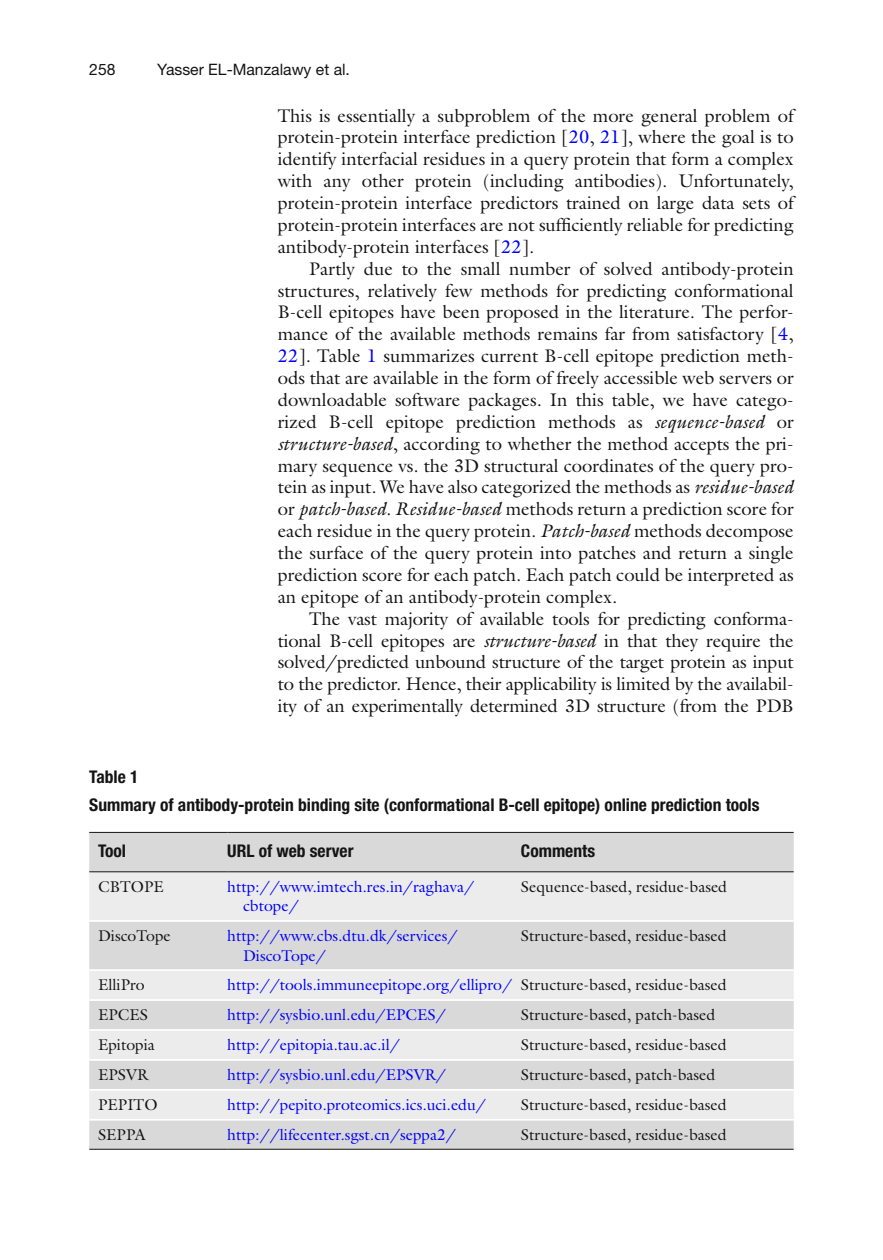
<style>
.page{position:relative;width:883px;height:1260px;background:#fff}
.page>*{position:absolute;margin:0;border:0;box-sizing:border-box;transform-origin:0 0}
.t1{font:18.38px/21.9px "Ctqbvp Galliard";color:#131413;text-align:justify}
.t2{font:700 condensed 17.5px/28px "Bfvygs Helvetica Neue";color:#131413}
.t3{font:15.75px/19.2px "Ctqbvp Galliard";color:#0000fa}
.t4{font:15.75px "Ctqbvp Galliard";color:#131413}
.t5{font:15.75px "Ynyxln Helvetica Neue";color:#131413}
.s1{color:#0000fa}
.s2{font-family:"Psnylm Galliard";font-style:italic}
.s3{color:#131413}
</style>
<div class="page">
<div style="left:89px;top:833px;width:705px;height:316px;background:#d9d9d9"></div>
<svg style="left:89px;top:872px;width:705px;height:247px;background:#e3e3e3"></svg>
<hr style="left:89px;top:832px;width:138px;height:1px;background:#131413">
<hr style="left:89px;top:871px;width:138px;height:1px;background:#131413">
<hr style="left:227px;top:832px;width:294px;height:1px;background:#131413">
<hr style="left:227px;top:871px;width:294px;height:1px;background:#131413">
<hr style="left:521px;top:832px;width:273px;height:1px;background:#131413">
<hr style="left:521px;top:871px;width:273px;height:1px;background:#131413">
<hr style="left:89px;top:920px;width:705px;height:2px;background:#fff">
<hr style="left:89px;top:969px;width:705px;height:2px;background:#fff">
<hr style="left:89px;top:999px;width:705px;height:2px;background:#fff">
<hr style="left:89px;top:1029px;width:705px;height:2px;background:#fff">
<hr style="left:89px;top:1059px;width:705px;height:2px;background:#fff">
<hr style="left:89px;top:1089px;width:705px;height:2px;background:#fff">
<hr style="left:227px;top:1119px;width:294px;height:2px;background:#fff">
<hr style="left:227px;top:1149px;width:294px;height:1px;background:#131413">
<hr style="left:521px;top:1119px;width:273px;height:2px;background:#fff">
<hr style="left:521px;top:1149px;width:273px;height:1px;background:#131413">
<hr style="left:89px;top:1119px;width:138px;height:2px;background:#fff">
<hr style="left:89px;top:1149px;width:138px;height:1px;background:#131413">
<p class="t5" style="left:89px;top:64px;width:28px">258</p>
<p class="t5" style="left:157px;top:64px;width:194px">Yasser EL-Manzalawy et al.</p>
<p class="t1" style="left:278px;top:106px;width:517px">This is essentially a subproblem of the more general problem of protein- protein interface prediction [ <span class="s1">20</span>, <span class="s1">21</span>], where the goal is to identify interfacial residues in a query protein that form a complex with any other protein (including antibodies). Unfortunately, protein- protein interface predictors trained on large data sets of protein- protein interfaces are not sufficiently reliable for predicting antibody-protein interfaces [ <span class="s1">22</span>].</p>
<p class="t1" style="left:278px;top:259px;width:517px;text-indent:32px">Partly due to the small number of solved antibody-protein structures, relatively few methods for predicting conformational B-cell epitopes have been proposed in the literature. The perfor&shy;mance of the available methods remains far from satisfactory [ <span class="s1">4</span>, <span class="s1">22</span>]. Table <span class="s1">1</span> summarizes current B-cell epitope prediction meth&shy;ods that are available in the form of freely accessible web servers or downloadable software packages. In this table, we have catego&shy;rized B-cell epitope prediction methods as <span class="s2">sequence-based</span> or <span class="s2">structure- based</span>, according to whether the method accepts the pri&shy;mary sequence vs. the 3D structural coordinates of the query pro&shy;tein as input. We have also categorized the methods as <span class="s2">residue-based </span>or <span class="s2">patch-based. Residue-based</span> methods return a prediction score for each residue in the query protein. <span class="s2">Patch-based</span> methods decompose the surface of the query protein into patches and return a single prediction score for each patch. Each patch could be interpreted as an epitope of an antibody-protein complex.</p>
<p class="t1" style="left:278px;top:609px;width:517px;text-indent:32px">The vast majority of available tools for predicting conforma&shy;tional B-cell epitopes are <span class="s2">structure-based</span> in that they require the solved/predicted unbound structure of the target protein as input to the predictor. Hence, their applicability is limited by the availabil&shy;ity of an experimentally determined 3D structure (from the PDB</p>
<p class="t2" style="left:89px;top:764px;width:672px">Table 1<br>Summary of antibody-protein binding site (conformational B-cell epitope) online prediction tools</p>
<p class="t2" style="left:98px;top:839px;width:30px">Tool</p>
<p class="t2" style="left:227px;top:839px;width:128px">URL of web server</p>
<p class="t2" style="left:521px;top:839px;width:76px">Comments</p>
<p class="t4" style="left:98px;top:881px;width:67px">CBTOPE</p>
<p class="t3" style="left:243px;top:879px;width:233px;text-indent:-16px">http://www.imtech.res.in/raghava/ cbtope/</p>
<p class="t4" style="left:521px;top:881px;width:208px">Sequence-based, residue-based</p>
<p class="t4" style="left:98px;top:930px;width:74px">DiscoTope</p>
<p class="t3" style="left:243px;top:928px;width:216px;text-indent:-16px">http://www.cbs.dtu.dk/services/<br>DiscoTope/</p>
<p class="t4" style="left:521px;top:930px;width:207px">Structure-based, residue-based</p>
<p class="t4" style="left:98px;top:979px;width:48px">ElliPro</p>
<p class="t3" style="left:227px;top:977px;width:501px">http://tools.immuneepitope.org/ellipro/ <span class="s3">Structure-based, residue-based</span></p>
<p class="t4" style="left:98px;top:1009px;width:52px">EPCES</p>
<p class="t3" style="left:227px;top:1007px;width:220px">http://sysbio.unl.edu/EPCES/</p>
<p class="t4" style="left:521px;top:1009px;width:196px">Structure-based, patch-based</p>
<p class="t4" style="left:98px;top:1039px;width:58px">Epitopia</p>
<p class="t3" style="left:227px;top:1037px;width:174px">http://epitopia.tau.ac.il/</p>
<p class="t4" style="left:521px;top:1039px;width:207px">Structure-based, residue-based</p>
<p class="t4" style="left:98px;top:1069px;width:52px">EPSVR</p>
<p class="t3" style="left:227px;top:1067px;width:220px">http://sysbio.unl.edu/EPSVR/</p>
<p class="t4" style="left:521px;top:1069px;width:196px">Structure-based, patch-based</p>
<p class="t4" style="left:98px;top:1099px;width:61px">PEPITO</p>
<p class="t3" style="left:227px;top:1097px;width:260px">http://pepito.proteomics.ics.uci.edu/</p>
<p class="t4" style="left:521px;top:1099px;width:207px">Structure-based, residue-based</p>
<p class="t4" style="left:98px;top:1129px;width:49px">SEPPA</p>
<p class="t3" style="left:227px;top:1127px;width:230px">http://lifecenter.sgst.cn/seppa2/</p>
<p class="t4" style="left:521px;top:1129px;width:207px">Structure-based, residue-based</p>
</div>
